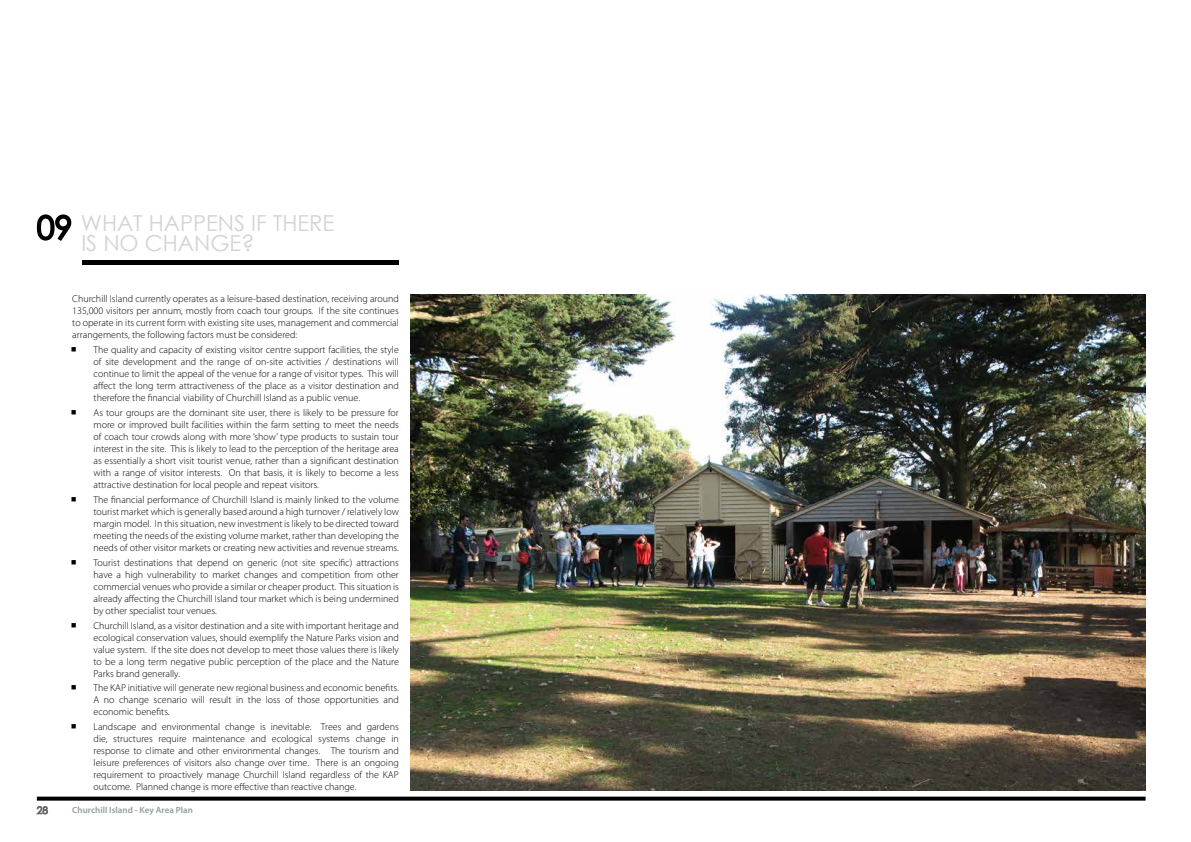
<style>
.page{position:relative;width:1191px;height:842px;background:#fff}
.page>*{position:absolute;margin:0;border:0;box-sizing:border-box;transform-origin:0 0}
.t1{font:22px/20px "Century Gothic";color:#d1d3d4}
.t2{font:300 10px/12px "Myriad Pro";color:#000;text-align:justify}
.t3{font:600 9px "Myriad Pro";letter-spacing:.005em;color:#919d9c}
.s1{font-size:32px;color:#000}
.s2{font-family:"Andale Sans UI";font-weight:400}
</style>
<div class="page">
<svg style="left:36px;top:214px;width:36px;height:27px"></svg>
<img style="left:410px;top:295px;width:735px;height:496px">
<svg style="left:36px;top:806px;width:12px;height:8px"></svg>
<svg style="left:37px;top:797px;width:1108px;height:4px;background:#161616"></svg>
<div style="left:83px;top:260px;width:316px;height:5px;background:#000"></div>
<h1 class="t1" style="left:81px;top:212px;width:254px;text-indent:-44px"><span class="s1">09</span> WHAT HAPPENS IF THERE<br>IS NO CHANGE?</h1>
<p class="t2" style="left:72px;top:293px;width:328px">Churchill Island currently operates as a leisure-based destination, receiving around 135,000 visitors per annum, mostly from coach tour groups. If the site continues to operate in its current form with existing site uses, management and commercial arrangements, the following factors must be considered:</p>
<p class="t2" style="left:94px;top:344px;width:307px;text-indent:-23px"><span class="s2">■</span> The quality and capacity of existing visitor centre support facilities, the style of site development and the range of on-site activities / destinations will continue to limit the appeal of the venue for a range of visitor types. This will affect the long term attractiveness of the place as a visitor destination and therefore the financial viability of Churchill Island as a public venue.</p>
<p class="t2" style="left:94px;top:407px;width:307px;text-indent:-23px"><span class="s2">■</span> As tour groups are the dominant site user, there is likely to be pressure for more or improved built facilities within the farm setting to meet the needs of coach tour crowds along with more ‘show’ type products to sustain tour interest in the site. This is likely to lead to the perception of the heritage area as essentially a short visit tourist venue, rather than a significant destination with a range of visitor interests. On that basis, it is likely to become a less attractive destination for local people and repeat visitors.</p>
<p class="t2" style="left:94px;top:493px;width:307px;text-indent:-23px"><span class="s2">■</span> The financial performance of Churchill Island is mainly linked to the volume tourist market which is generally based around a high turnover / relatively low margin model. In this situation, new investment is likely to be directed toward meeting the needs of the existing volume market, rather than developing the needs of other visitor markets or creating new activities and revenue streams.</p>
<p class="t2" style="left:94px;top:556px;width:307px;text-indent:-23px"><span class="s2">■</span> Tourist destinations that depend on generic (not site specific) attractions have a high vulnerability to market changes and competition from other commercial venues who provide a similar or cheaper product. This situation is already affecting the Churchill Island tour market which is being undermined by other specialist tour venues.</p>
<p class="t2" style="left:94px;top:619px;width:307px;text-indent:-23px"><span class="s2">■</span> Churchill Island, as a visitor destination and a site with important heritage and ecological conservation values, should exemplify the Nature Parks vision and value system. If the site does not develop to meet those values there is likely to be a long term negative public perception of the place and the Nature Parks brand generally.</p>
<p class="t2" style="left:94px;top:682px;width:307px;text-indent:-23px"><span class="s2">■</span> The KAP initiative will generate new regional business and economic benefits.<br>A no change scenario will result in the loss of those opportunities and economic benefits.</p>
<p class="t2" style="left:94px;top:721px;width:307px;text-indent:-23px"><span class="s2">■</span> Landscape and environmental change is inevitable. Trees and gardens die, structures require maintenance and ecological systems change in response to climate and other environmental changes. The tourism and leisure preferences of visitors also change over time. There is an ongoing requirement to proactively manage Churchill Island regardless of the KAP outcome. Planned change is more effective than reactive change.</p>
<p class="t3" style="left:72px;top:804px;width:122px">Churchill Island - Key Area Plan</p>
</div>
